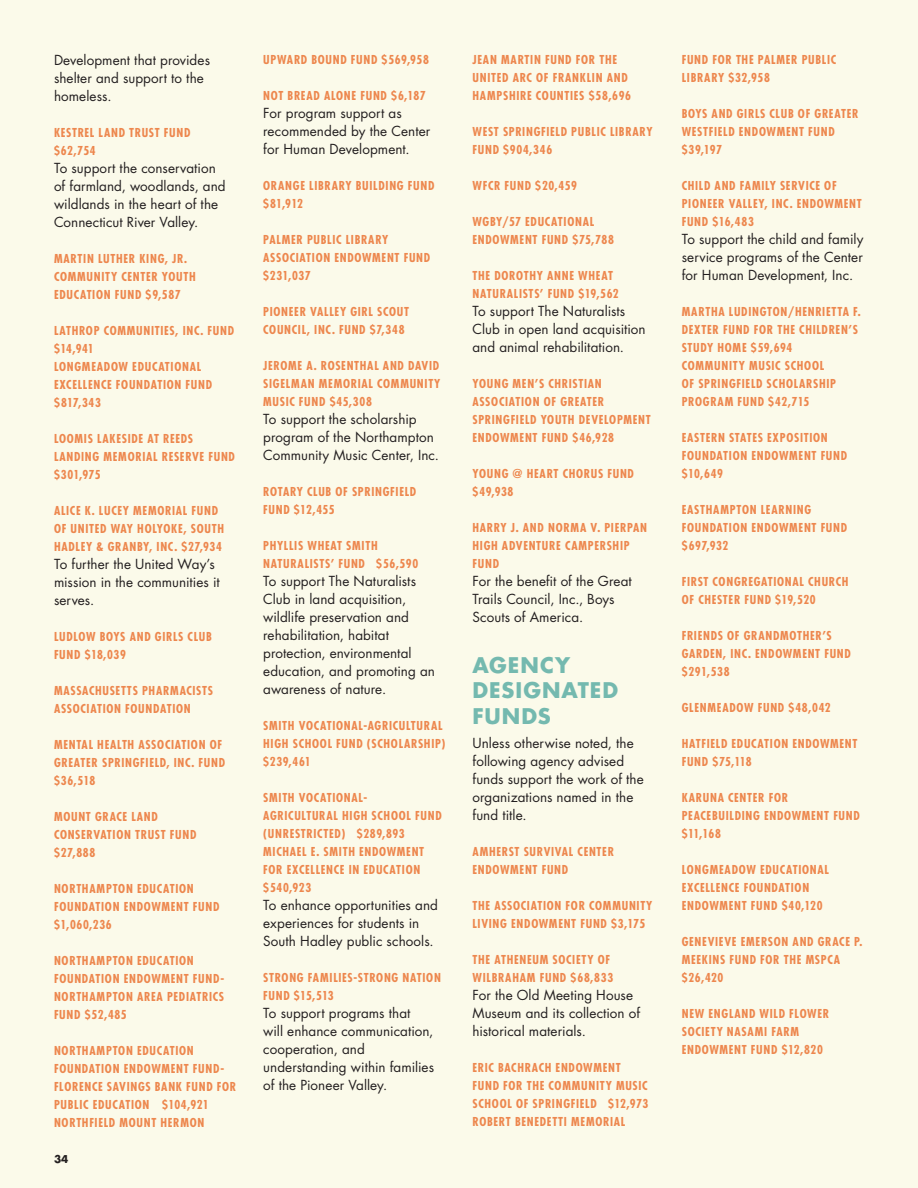
<style>
.page{position:relative;width:918px;height:1188px;background:#fbfaea}
.page>*{position:absolute;margin:0;border:0;box-sizing:border-box;transform-origin:0 0}
.list_subhead{font:700 21px/25.5px "Futura";letter-spacing:.045em;color:#74b9af}
.list_name{font:13.5px/18px "Futura";letter-spacing:.005em;color:#231f20}
.list_heading{font:700 condensed 12px/18px "Futura";letter-spacing:.06em;color:#ed874e}
.t1{font:700 10.5px "Futura";color:#231f20}
</style>
<div class="page">
<p class="list_name" style="left:54px;top:50px;width:158px">Development that provides shelter and support to the homeless.</p>
<p class="list_heading" style="left:54px;top:123px;width:138px">KESTREL LAND TRUST FUND</p>
<p class="list_heading" style="left:54px;top:141px;width:43px">$62,754</p>
<p class="list_name" style="left:54px;top:158px;width:173px">To support the conservation of farmland, woodlands, and wildlands in the heart of the<br>Connecticut River Valley.</p>
<p class="list_heading" style="left:54px;top:249px;width:143px">MARTIN LUTHER KING, JR.<br>COMMUNITY CENTER YOUTH<br>EDUCATION FUND $9,587</p>
<p class="list_heading" style="left:54px;top:321px;width:182px">LATHROP COMMUNITIES, INC. FUND $14,941</p>
<p class="list_heading" style="left:54px;top:357px;width:160px">LONGMEADOW EDUCATIONAL<br>EXCELLENCE FOUNDATION FUND</p>
<p class="list_heading" style="left:54px;top:393px;width:49px">$817,343</p>
<p class="list_heading" style="left:54px;top:429px;width:183px">LOOMIS LAKESIDE AT REEDS<br>LANDING MEMORIAL RESERVE FUND</p>
<p class="list_heading" style="left:54px;top:465px;width:48px">$301,975</p>
<p class="list_heading" style="left:54px;top:501px;width:172px">ALICE K. LUCEY MEMORIAL FUND<br>OF UNITED WAY HOLYOKE, SOUTH<br>HADLEY &amp; GRANBY, INC. $27,934</p>
<p class="list_name" style="left:54px;top:554px;width:167px">To further the United Way’s mission in the communities it serves.</p>
<p class="list_heading" style="left:54px;top:627px;width:159px">LUDLOW BOYS AND GIRLS CLUB<br>FUND $18,039</p>
<p class="list_heading" style="left:54px;top:681px;width:161px">MASSACHUSETTS PHARMACISTS<br>ASSOCIATION FOUNDATION</p>
<p class="list_heading" style="left:54px;top:735px;width:173px">MENTAL HEALTH ASSOCIATION OF<br>GREATER SPRINGFIELD, INC. FUND</p>
<p class="list_heading" style="left:54px;top:771px;width:43px">$36,518</p>
<p class="list_heading" style="left:54px;top:807px;width:144px">MOUNT GRACE LAND<br>CONSERVATION TRUST FUND $27,888</p>
<p class="list_heading" style="left:54px;top:879px;width:167px">NORTHAMPTON EDUCATION<br>FOUNDATION ENDOWMENT FUND $1,060,236</p>
<p class="list_heading" style="left:54px;top:951px;width:172px">NORTHAMPTON EDUCATION<br>FOUNDATION ENDOWMENT FUND-<br>NORTHAMPTON AREA PEDIATRICS<br>FUND $52,485</p>
<p class="list_heading" style="left:54px;top:1041px;width:184px">NORTHAMPTON EDUCATION<br>FOUNDATION ENDOWMENT FUND-<br>FLORENCE SAVINGS BANK FUND FOR<br>PUBLIC EDUCATION $104,921</p>
<p class="list_heading" style="left:54px;top:1113px;width:152px">NORTHFIELD MOUNT HERMON</p>
<p class="t1" style="left:54px;top:1151px;width:16px">34</p>
<p class="list_heading" style="left:263px;top:50px;width:167px">UPWARD BOUND FUND $569,958</p>
<p class="list_heading" style="left:263px;top:86px;width:164px">NOT BREAD ALONE FUND $6,187</p>
<p class="list_name" style="left:263px;top:103px;width:169px">For program support as recommended by the Center for Human Development.</p>
<p class="list_heading" style="left:263px;top:176px;width:173px">ORANGE LIBRARY BUILDING FUND $81,912</p>
<p class="list_heading" style="left:263px;top:230px;width:169px">PALMER PUBLIC LIBRARY<br>ASSOCIATION ENDOWMENT FUND $231,037</p>
<p class="list_heading" style="left:263px;top:302px;width:147px">PIONEER VALLEY GIRL SCOUT<br>COUNCIL, INC. FUND $7,348</p>
<p class="list_heading" style="left:263px;top:356px;width:179px;text-align:justify">JEROME A. ROSENTHAL AND DAVID SIGELMAN MEMORIAL COMMUNITY MUSIC FUND $45,308</p>
<p class="list_name" style="left:263px;top:409px;width:177px">To support the scholarship program of the Northampton<br>Community Music Center, Inc.</p>
<p class="list_heading" style="left:263px;top:482px;width:155px">ROTARY CLUB OF SPRINGFIELD<br>FUND $12,455</p>
<p class="list_heading" style="left:263px;top:536px;width:157px">PHYLLIS WHEAT SMITH<br>NATURALISTS’ FUND $56,590</p>
<p class="list_name" style="left:263px;top:571px;width:173px">To support The Naturalists<br>Club in land acquisition, wildlife preservation and rehabilitation, habitat protection, environmental education, and promoting an awareness of nature.</p>
<p class="list_heading" style="left:263px;top:716px;width:184px">SMITH VOCATIONAL-AGRICULTURAL<br>HIGH SCHOOL FUND (SCHOLARSHIP) $239,461</p>
<p class="list_heading" style="left:263px;top:788px;width:180px">SMITH VOCATIONAL-<br>AGRICULTURAL HIGH SCHOOL FUND (UNRESTRICTED) $289,893</p>
<p class="list_heading" style="left:263px;top:842px;width:163px">MICHAEL E. SMITH ENDOWMENT<br>FOR EXCELLENCE IN EDUCATION $540,923</p>
<p class="list_name" style="left:263px;top:895px;width:176px">To enhance opportunities and experiences for students in<br>South Hadley public schools.</p>
<p class="list_heading" style="left:263px;top:968px;width:179px">STRONG FAMILIES-STRONG NATION<br>FUND $15,513</p>
<p class="list_name" style="left:263px;top:1003px;width:172px">To support programs that<br>will enhance communication, cooperation, and understanding within families of the Pioneer Valley.</p>
<p class="list_heading" style="left:472px;top:50px;width:160px">JEAN MARTIN FUND FOR THE<br>UNITED ARC OF FRANKLIN AND<br>HAMPSHIRE COUNTIES $58,696</p>
<p class="list_heading" style="left:472px;top:122px;width:182px">WEST SPRINGFIELD PUBLIC LIBRARY<br>FUND $904,346</p>
<p class="list_heading" style="left:472px;top:176px;width:106px">WFCR FUND $20,459</p>
<p class="list_heading" style="left:472px;top:212px;width:143px">WGBY/57 EDUCATIONAL<br>ENDOWMENT FUND $75,788</p>
<p class="list_heading" style="left:472px;top:266px;width:148px">THE DOROTHY ANNE WHEAT<br>NATURALISTS’ FUND $19,562</p>
<p class="list_name" style="left:472px;top:301px;width:175px">To support The Naturalists<br>Club in open land acquisition and animal rehabilitation.</p>
<p class="list_heading" style="left:472px;top:374px;width:180px">YOUNG MEN’S CHRISTIAN<br>ASSOCIATION OF GREATER<br>SPRINGFIELD YOUTH DEVELOPMENT<br>ENDOWMENT FUND $46,928</p>
<p class="list_heading" style="left:472px;top:464px;width:163px">YOUNG @ HEART CHORUS FUND $49,938</p>
<p class="list_heading" style="left:472px;top:518px;width:176px">HARRY J. AND NORMA V. PIERPAN<br>HIGH ADVENTURE CAMPERSHIP<br>FUND</p>
<p class="list_name" style="left:472px;top:571px;width:161px">For the benefit of the Great<br>Trails Council, Inc., Boys<br>Scouts of America.</p>
<p class="list_subhead" style="left:472px;top:651px;width:147px">AGENCY<br>DESIGNATED<br>FUNDS</p>
<p class="list_name" style="left:472px;top:734px;width:173px">Unless otherwise noted, the following agency advised funds support the work of the organizations named in the fund title.</p>
<p class="list_heading" style="left:472px;top:843px;width:143px">AMHERST SURVIVAL CENTER<br>ENDOWMENT FUND</p>
<p class="list_heading" style="left:472px;top:897px;width:181px">THE ASSOCIATION FOR COMMUNITY<br>LIVING ENDOWMENT FUND $3,175</p>
<p class="list_heading" style="left:472px;top:951px;width:142px">THE ATHENEUM SOCIETY OF<br>WILBRAHAM FUND $68,833</p>
<p class="list_name" style="left:472px;top:986px;width:169px">For the Old Meeting House<br>Museum and its collection of historical materials.</p>
<p class="list_heading" style="left:472px;top:1059px;width:177px">ERIC BACHRACH ENDOWMENT<br>FUND FOR THE COMMUNITY MUSIC<br>SCHOOL OF SPRINGFIELD $12,973</p>
<p class="list_heading" style="left:472px;top:1113px;width:154px">ROBERT BENEDETTI MEMORIAL</p>
<p class="list_heading" style="left:682px;top:50px;width:156px">FUND FOR THE PALMER PUBLIC<br>LIBRARY $32,958</p>
<p class="list_heading" style="left:682px;top:104px;width:178px">BOYS AND GIRLS CLUB OF GREATER<br>WESTFIELD ENDOWMENT FUND $39,197</p>
<p class="list_heading" style="left:682px;top:176px;width:182px">CHILD AND FAMILY SERVICE OF<br>PIONEER VALLEY, INC. ENDOWMENT<br>FUND $16,483</p>
<p class="list_name" style="left:682px;top:229px;width:183px;text-align:justify">To support the child and family service programs of the Center for Human Development, Inc.</p>
<p class="list_heading" style="left:682px;top:302px;width:181px">MARTHA LUDINGTON/HENRIETTA F.<br>DEXTER FUND FOR THE CHILDREN’S<br>STUDY HOME $59,694</p>
<p class="list_heading" style="left:682px;top:356px;width:156px">COMMUNITY MUSIC SCHOOL<br>OF SPRINGFIELD SCHOLARSHIP<br>PROGRAM FUND $42,715</p>
<p class="list_heading" style="left:682px;top:428px;width:167px">EASTERN STATES EXPOSITION<br>FOUNDATION ENDOWMENT FUND $10,649</p>
<p class="list_heading" style="left:682px;top:500px;width:167px">EASTHAMPTON LEARNING<br>FOUNDATION ENDOWMENT FUND $697,932</p>
<p class="list_heading" style="left:682px;top:572px;width:168px">FIRST CONGREGATIONAL CHURCH<br>OF CHESTER FUND $19,520</p>
<p class="list_heading" style="left:682px;top:626px;width:171px">FRIENDS OF GRANDMOTHER’S<br>GARDEN, INC. ENDOWMENT FUND $291,538</p>
<p class="list_heading" style="left:682px;top:698px;width:151px">GLENMEADOW FUND $48,042</p>
<p class="list_heading" style="left:682px;top:734px;width:177px">HATFIELD EDUCATION ENDOWMENT<br>FUND $75,118</p>
<p class="list_heading" style="left:682px;top:788px;width:180px">KARUNA CENTER FOR<br>PEACEBUILDING ENDOWMENT FUND</p>
<p class="list_heading" style="left:682px;top:824px;width:41px">$11,168</p>
<p class="list_heading" style="left:682px;top:860px;width:149px">LONGMEADOW EDUCATIONAL<br>EXCELLENCE FOUNDATION<br>ENDOWMENT FUND $40,120</p>
<p class="list_heading" style="left:682px;top:932px;width:182px">GENEVIEVE EMERSON AND GRACE P.<br>MEEKINS FUND FOR THE MSPCA</p>
<p class="list_heading" style="left:682px;top:968px;width:43px">$26,420</p>
<p class="list_heading" style="left:682px;top:1004px;width:149px">NEW ENGLAND WILD FLOWER<br>SOCIETY NASAMI FARM<br>ENDOWMENT FUND $12,820</p>
</div>
